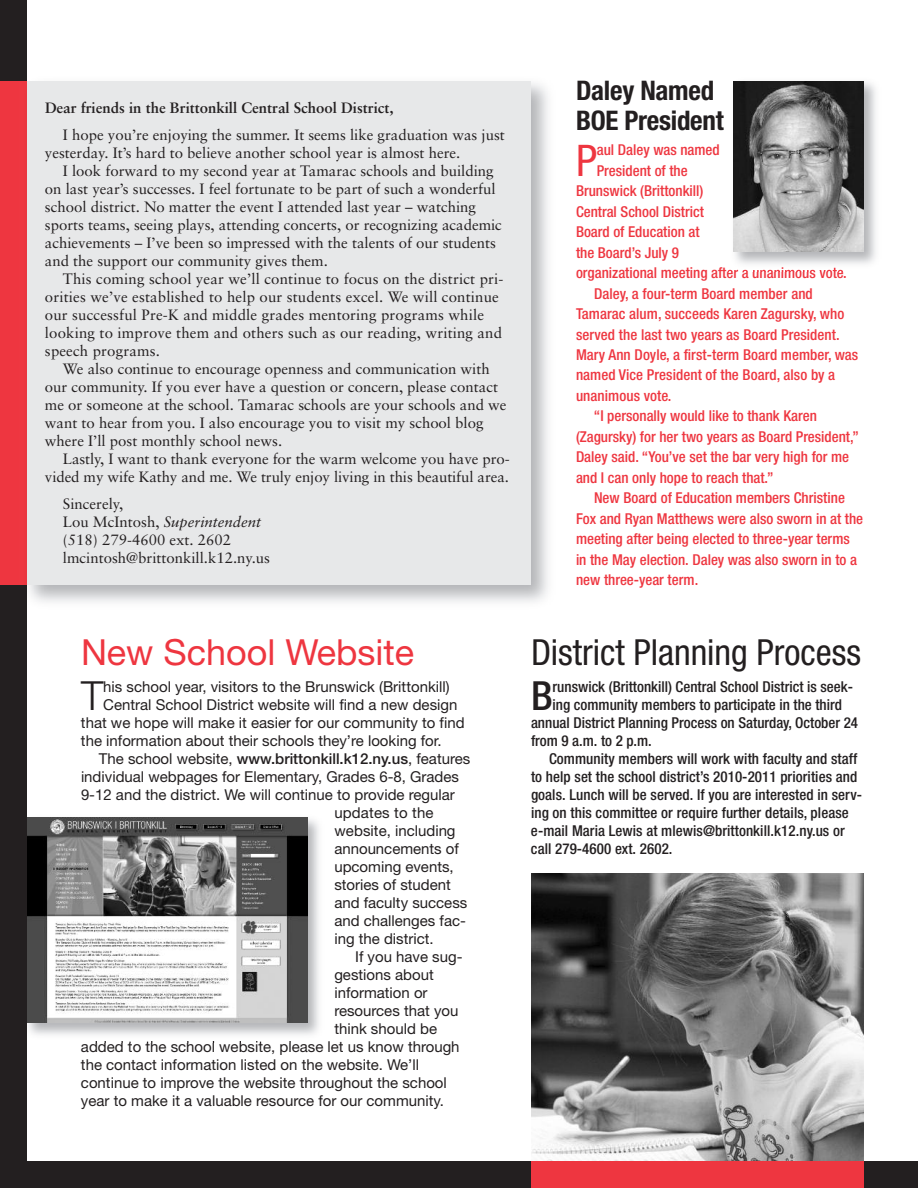
<style>
.page{position:relative;width:918px;height:1188px;background:#fff}
.page>*{position:absolute;margin:0;border:0;box-sizing:border-box;transform-origin:0 0}
.t1{font:condensed 43.65px "Helvetica Neue";color:#ee3640}
.t2{font:300 40.2px "Helvetica Neue";color:#231f20}
.t3{font:500 condensed 40.2px "Helvetica Neue";color:#231f20}
.t4{font:condensed 36px "Helvetica Neue";color:#231f20}
.t5{font:36px "Helvetica Neue";color:#ee3640}
.t6{font:700 condensed 27px/30px "Helvetica Neue";letter-spacing:-.01em;color:#231f20}
.t7{font:15px/18px "Sabon";color:#231f20}
.t8{font:15px "Helvetica Neue";color:#231f20}
.t9{font:500 condensed 15px "Helvetica Neue";color:#ee3640}
.t10{font:500 condensed 15px "Helvetica Neue";letter-spacing:.005em;color:#231f20}
.t11{font:700 15px "Sabon";color:#231f20}
.s1{font-style:italic}
.s2{font-weight:500}
</style>
<div class="page">
<div style="left:0;top:1161px;width:918px;height:27px;background:#231f20"></div>
<div style="left:531px;top:1161px;width:333px;height:27px;background:#ee3640"></div>
<div style="left:0;top:0;width:27px;height:1161px;background:#231f20"></div>
<div style="left:0;top:81px;width:27px;height:504px;background:#ee3640"></div>
<img style="left:727px;top:81px;width:149px;height:190px">
<img style="left:734px;top:81px;width:130px;height:171px">
<img style="left:27px;top:817px;width:292px;height:225px">
<img style="left:95px;top:1041px;width:108px;height:1px">
<img style="left:27px;top:818px;width:280px;height:205px">
<div style="left:27px;top:81px;width:504px;height:504px;background:#e7e8e9"></div>
<img style="left:531px;top:873px;width:333px;height:288px">
<p class="t11" style="left:45px;top:102px;width:350px">Dear friends in the Brittonkill Central School District,</p>
<p class="t7" style="left:45px;top:127px;width:461px;text-indent:18px">I hope you’re enjoying the summer. It seems like graduation was just yesterday. It’s hard to believe another school year is almost here.</p>
<p class="t7" style="left:45px;top:163px;width:458px;text-indent:18px">I look forward to my second year at Tamarac schools and building on last year’s successes. I feel fortunate to be part of such a wonderful school district. No matter the event I attended last year – watching sports teams, seeing plays, attending concerts, or recognizing academic achievements – I’ve been so impressed with the talents of our students and the support our community gives them.</p>
<p class="t7" style="left:45px;top:271px;width:460px;text-indent:18px">This coming school year we’ll continue to focus on the district pri&shy;orities we’ve established to help our students excel. We will continue our successful Pre-K and middle grades mentoring programs while looking to improve them and others such as our reading, writing and speech programs.</p>
<p class="t7" style="left:45px;top:361px;width:463px;text-indent:18px">We also continue to encourage openness and communication with our community. If you ever have a question or concern, please contact me or someone at the school. Tamarac schools are your schools and we want to hear from you. I also encourage you to visit my school blog where I’ll post monthly school news.</p>
<p class="t7" style="left:45px;top:451px;width:466px;text-align:right">Lastly, I want to thank everyone for the warm welcome you have pro&shy;vided my wife Kathy and me. We truly enjoy living in this beautiful area.</p>
<p class="t7" style="left:63px;top:496px;width:209px">Sincerely,<br>Lou McIntosh, <span class="s1">Superintendent </span>(518) 279-4600 ext. 2602 lmcintosh@brittonkill.k12.ny.us</p>
<h3 class="t5" style="left:81px;top:639px;width:335px">New School Website</h3>
<h2 class="t2" style="left:81px;top:681px;width:24px">T</h2>
<p class="t8" style="left:103px;top:681px;width:348px">his school year, visitors to the Brunswick (Brittonkill)</p>
<p class="t8" style="left:103px;top:699px;width:356px">Central School District website will find a new design</p>
<p class="t8" style="left:81px;top:717px;width:385px">that we hope will make it easier for our community to find</p>
<p class="t8" style="left:81px;top:735px;width:362px">the information about their schools they’re looking for.</p>
<p class="t8" style="left:99px;top:753px;width:373px">The school website, <span class="s2">www.brittonkill.k12.ny.us</span>, features</p>
<p class="t8" style="left:81px;top:771px;width:380px">individual webpages for Elementary, Grades 6-8, Grades</p>
<p class="t8" style="left:81px;top:789px;width:375px">9-12 and the district. We will continue to provide regular</p>
<p class="t8" style="left:334px;top:807px;width:101px">updates to the</p>
<p class="t8" style="left:334px;top:825px;width:123px">website, including</p>
<p class="t8" style="left:334px;top:843px;width:126px">announcements of</p>
<p class="t8" style="left:334px;top:861px;width:121px">upcoming events,</p>
<p class="t8" style="left:334px;top:879px;width:118px">stories of student</p>
<p class="t8" style="left:334px;top:897px;width:135px">and faculty success</p>
<p class="t8" style="left:334px;top:915px;width:133px">and challenges fac-</p>
<p class="t8" style="left:334px;top:933px;width:101px">ing the district.</p>
<p class="t8" style="left:355px;top:951px;width:109px">If you have sug-</p>
<p class="t8" style="left:334px;top:969px;width:101px">gestions about</p>
<p class="t8" style="left:334px;top:987px;width:95px">information or</p>
<p class="t8" style="left:334px;top:1005px;width:126px">resources that you</p>
<p class="t8" style="left:334px;top:1023px;width:104px">think should be</p>
<p class="t8" style="left:81px;top:1041px;width:380px">added to the school website, please let us know through</p>
<p class="t8" style="left:81px;top:1059px;width:340px">the contact information listed on the website. We’ll</p>
<p class="t8" style="left:81px;top:1077px;width:367px">continue to improve the website throughout the school</p>
<p class="t8" style="left:81px;top:1095px;width:365px">year to make it a valuable resource for our community.</p>
<h3 class="t6" style="left:576px;top:78px;width:149px">Daley Named<br>BOE President</h3>
<h1 class="t1" style="left:576px;top:145px;width:22px">P</h1>
<p class="t9" style="left:597px;top:145px;width:124px">aul Daley was named</p>
<p class="t9" style="left:597px;top:165px;width:92px">President of the</p>
<p class="t9" style="left:576px;top:185px;width:129px">Brunswick (Brittonkill)</p>
<p class="t9" style="left:576px;top:206px;width:129px">Central School District</p>
<p class="t9" style="left:576px;top:226px;width:125px">Board of Education at</p>
<p class="t9" style="left:576px;top:247px;width:105px">the Board’s July 9</p>
<p class="t9" style="left:576px;top:267px;width:272px">organizational meeting after a unanimous vote.</p>
<p class="t9" style="left:594px;top:288px;width:220px">Daley, a four-term Board member and</p>
<p class="t9" style="left:576px;top:308px;width:270px">Tamarac alum, succeeds Karen Zagursky, who</p>
<p class="t9" style="left:576px;top:329px;width:265px">served the last two years as Board President.</p>
<p class="t9" style="left:576px;top:349px;width:284px">Mary Ann Doyle, a first-term Board member, was</p>
<p class="t9" style="left:576px;top:370px;width:261px">named Vice President of the Board, also by a</p>
<p class="t9" style="left:576px;top:390px;width:97px">unanimous vote.</p>
<p class="t9" style="left:594px;top:411px;width:224px">“I personally would like to thank Karen</p>
<p class="t9" style="left:576px;top:431px;width:285px">(Zagursky) for her two years as Board President,”</p>
<p class="t9" style="left:576px;top:452px;width:275px">Daley said. “You’ve set the bar very high for me</p>
<p class="t9" style="left:576px;top:472px;width:199px">and I can only hope to reach that.”</p>
<p class="t9" style="left:594px;top:493px;width:252px">New Board of Education members Christine</p>
<p class="t9" style="left:576px;top:513px;width:289px">Fox and Ryan Matthews were also sworn in at the</p>
<p class="t9" style="left:576px;top:534px;width:275px">meeting after being elected to three-year terms</p>
<p class="t9" style="left:576px;top:554px;width:283px">in the May election. Daley was also sworn in to a</p>
<p class="t9" style="left:576px;top:575px;width:124px">new three-year term.</p>
<h3 class="t4" style="left:531px;top:639px;width:332px">District Planning Process</h3>
<h2 class="t3" style="left:531px;top:681px;width:23px">B</h2>
<p class="t10" style="left:553px;top:681px;width:302px">runswick (Brittonkill) Central School District is seek-</p>
<p class="t10" style="left:553px;top:699px;width:291px">ing community members to participate in the third</p>
<p class="t10" style="left:531px;top:717px;width:329px">annual District Planning Process on Saturday, October 24</p>
<p class="t10" style="left:531px;top:735px;width:122px">from 9 a.m. to 2 p.m.</p>
<p class="t10" style="left:549px;top:753px;width:310px">Community members will work with faculty and staff</p>
<p class="t10" style="left:531px;top:771px;width:328px">to help set the school district’s 2010-2011 priorities and</p>
<p class="t10" style="left:531px;top:789px;width:333px">goals. Lunch will be served. If you are interested in serv-</p>
<p class="t10" style="left:531px;top:807px;width:319px">ing on this committee or require further details, please</p>
<p class="t10" style="left:531px;top:825px;width:315px">e-mail Maria Lewis at mlewis@brittonkill.k12.ny.us or</p>
<p class="t10" style="left:531px;top:843px;width:143px">call 279-4600 ext. 2602.</p>
</div>
